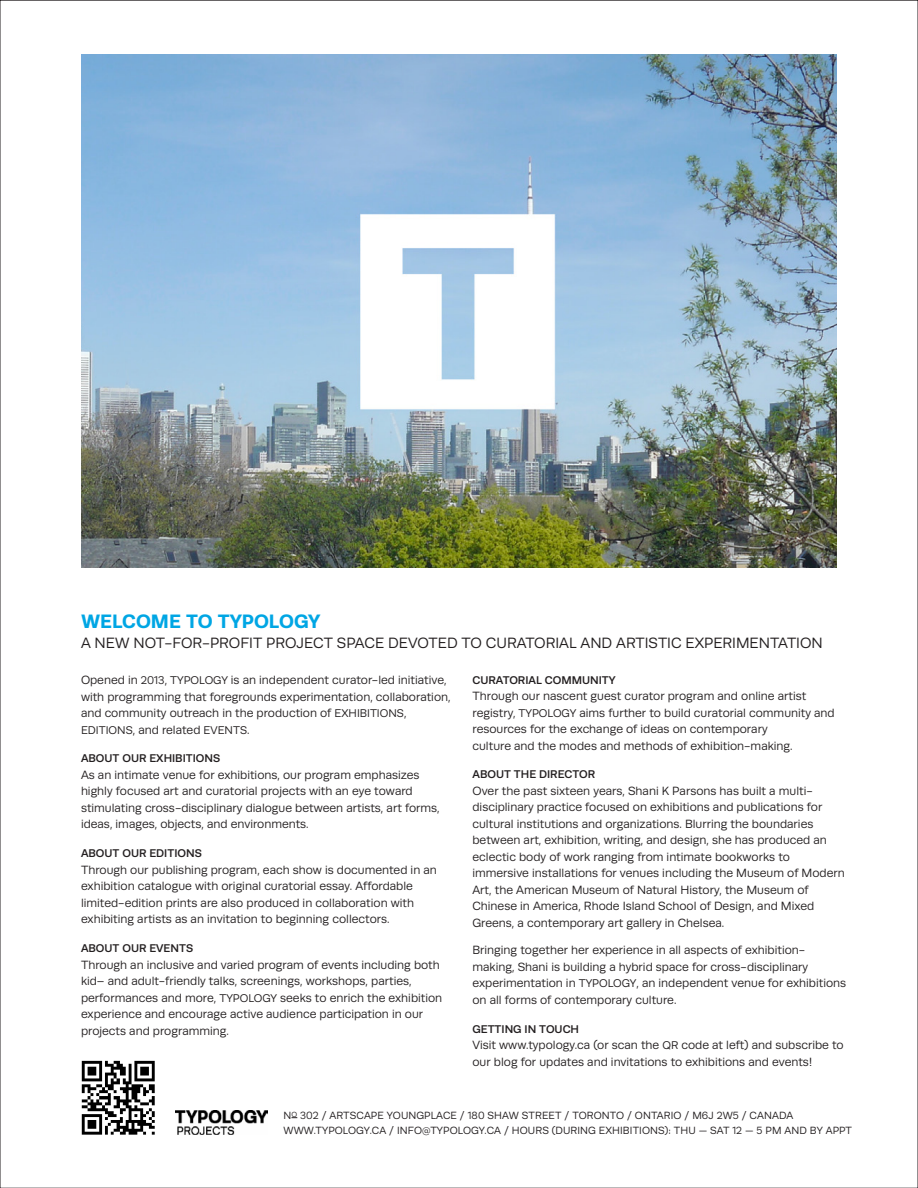
<style>
.page{position:relative;width:918px;height:1188px;background:#fff}
.page>*{position:absolute;margin:0;border:0;box-sizing:border-box;transform-origin:0 0}
.t1{font:700 19.5px "Runda";color:#00a6e4}
.t2{font:15px "Runda";color:#231f20}
.t3{font:12px/16.5px "Runda";color:#231f20}
.t4{font:500 11.25px "Runda";color:#231f20}
.t5{font:11.25px "Runda";color:#231f20}
.t6{font:10.5px "Runda";letter-spacing:.01em;color:#231f20}
.s1{font-size:11.25px}
.s2{font-size:12px}
</style>
<div class="page">
<img style="left:81px;top:54px;width:756px;height:513px">
<img style="left:81px;top:1060px;width:74px;height:75px">
<img style="left:176px;top:1110px;width:92px;height:24px">
<p class="t1" style="left:81px;top:611px;width:241px">WELCOME TO TYPOLOGY</p>
<p class="t2" style="left:81px;top:635px;width:743px">A NEW NOT-FOR-PROFIT PROJECT SPACE DEVOTED TO CURATORIAL AND ARTISTIC EXPERIMENTATION</p>
<p class="t3" style="left:81px;top:672px;width:371px">Opened in <span class="s1">2013</span>, <span class="s1">TYPOLOGY</span> is an independent curator-led initiative, with programming that foregrounds experimentation, collaboration, and community outreach in the production of <span class="s1">EXHIBITIONS</span>,</p>
<p class="t5" style="left:81px;top:724px;width:170px">EDITIONS<span class="s2">, and related</span> EVENTS<span class="s2">.</span></p>
<p class="t4" style="left:81px;top:752px;width:141px">ABOUT OUR EXHIBITIONS</p>
<p class="t3" style="left:81px;top:767px;width:360px">As an intimate venue for exhibitions, our program emphasizes highly focused art and curatorial projects with an eye toward stimulating cross-disciplinary dialogue between artists, art forms, ideas, images, objects, and environments.</p>
<p class="t4" style="left:81px;top:847px;width:122px">ABOUT OUR EDITIONS</p>
<p class="t3" style="left:81px;top:862px;width:357px">Through our publishing program, each show is documented in an exhibition catalogue with original curatorial essay. Affordable limited-edition prints are also produced in collaboration with exhibiting artists as an invitation to beginning collectors.</p>
<p class="t4" style="left:81px;top:942px;width:114px">ABOUT OUR EVENTS</p>
<p class="t3" style="left:81px;top:956px;width:363px">Through an inclusive and varied program of events including both kid– and adult-friendly talks, screenings, workshops, parties, performances and more, <span class="s1">TYPOLOGY</span> seeks to enrich the exhibition experience and encourage active audience participation in our projects and programming.</p>
<p class="t4" style="left:472px;top:673px;width:145px">CURATORIAL COMMUNITY</p>
<p class="t3" style="left:472px;top:688px;width:364px">Through our nascent guest curator program and online artist registry, <span class="s1">TYPOLOGY</span> aims further to build curatorial community and resources for the exchange of ideas on contemporary<br>culture and the modes and methods of exhibition-making.</p>
<p class="t4" style="left:472px;top:768px;width:124px">ABOUT THE DIRECTOR</p>
<p class="t3" style="left:472px;top:783px;width:374px">Over the past sixteen years, Shani K Parsons has built a multi&shy;disciplinary practice focused on exhibitions and publications for cultural institutions and organizations. Blurring the boundaries between art, exhibition, writing, and design, she has produced an eclectic body of work ranging from intimate bookworks to immersive installations for venues including the Museum of Modern Art, the American Museum of Natural History, the Museum of Chinese in America, Rhode Island School of Design, and Mixed Greens, a contemporary art gallery in Chelsea.</p>
<p class="t3" style="left:472px;top:942px;width:375px">Bringing together her experience in all aspects of exhibition&shy;making, Shani is building a hybrid space for cross-disciplinary experimentation in <span class="s1">TYPOLOGY</span>, an independent venue for exhibitions on all forms of contemporary culture.</p>
<p class="t4" style="left:472px;top:1022px;width:108px">GETTING IN TOUCH</p>
<p class="t3" style="left:472px;top:1037px;width:373px">Visit www.typology.ca (or scan the <span class="s1">QR</span> code at left) and subscribe to our blog for updates and invitations to exhibitions and events!</p>
<p class="t6" style="left:284px;top:1110px;width:511px">N<sup>O</sup> 302 / ARTSCAPE YOUNGPLACE / 180 SHAW STREET / TORONTO / ONTARIO / M6J 2W5 / CANADA</p>
<p class="t6" style="left:284px;top:1125px;width:570px">WWW.TYPOLOGY.CA / INFO@TYPOLOGY.CA / HOURS (DURING EXHIBITIONS): THU — SAT 12 — 5 PM AND BY APPT</p>
</div>
